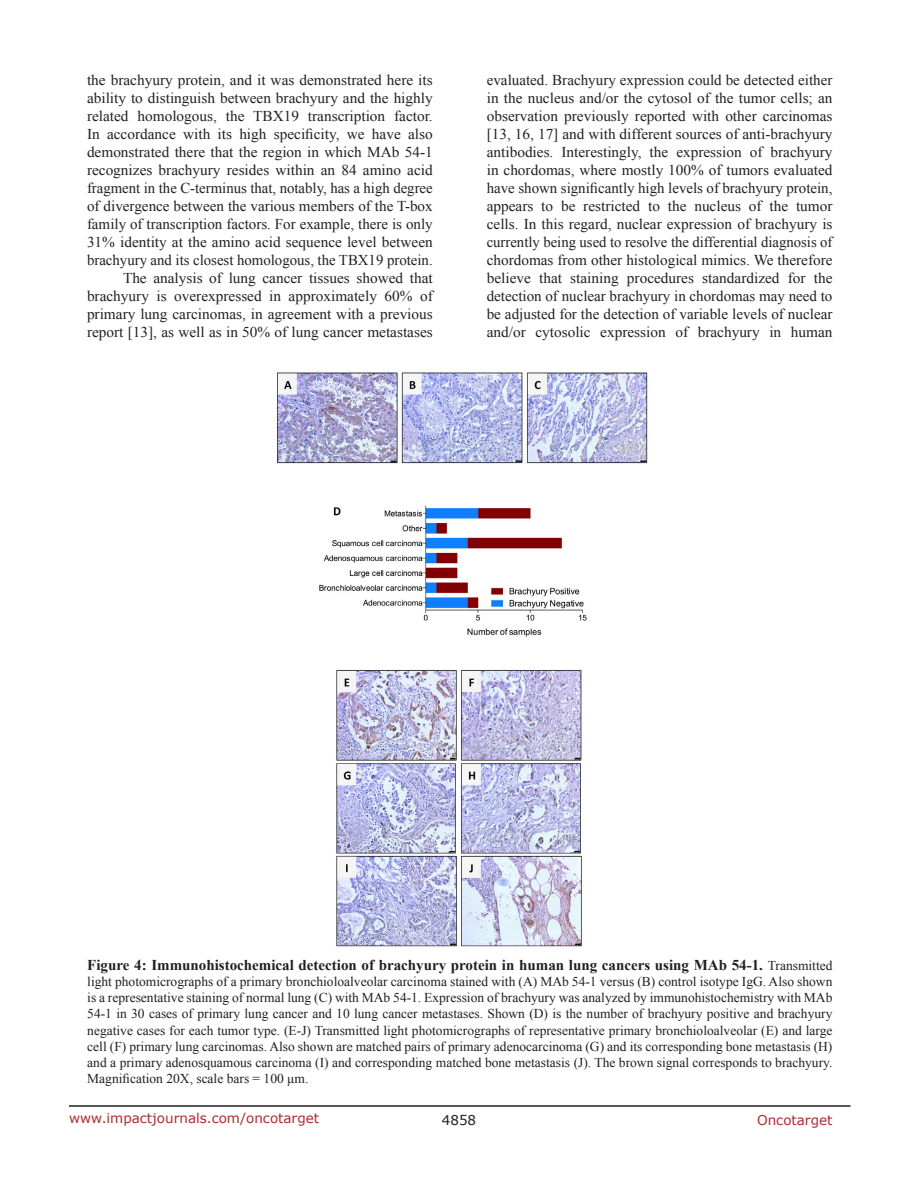
<style>
.page{position:relative;width:918px;height:1188px;background:#fff}
.page>*{position:absolute;margin:0;border:0;box-sizing:border-box;transform-origin:0 0}
.BodyText{font:15px/18px "Times New Roman";color:#221f22;text-align:justify}
.FigureText{font:700 15px "Times New Roman";color:#221f22}
.FigureText-2{font:13.5px/16.2px "Times New Roman";color:#221f22;text-align:justify}
.t1{font:13.5px "Verdana";color:#ac2b31}
.t2{font:13.5px "Verdana";color:#221f22}
.s1{font-weight:400;font-size:13.5px}
</style>
<div class="page">
<hr style="left:69px;top:1105px;width:781px;height:2px;background:#231f20">
<img style="left:277px;top:372px;width:371px;height:575px">
<p class="BodyText" style="left:87px;top:71px;width:347px">the brachyury protein, and it was demonstrated here its ability to distinguish between brachyury and the highly related homologous, the TBX19 transcription factor.<br>In accordance with its high specificity, we have also demonstrated there that the region in which MAb 54-1 recognizes brachyury resides within an 84 amino acid fragment in the C-terminus that, notably, has a high degree of divergence between the various members of the T-box family of transcription factors. For example, there is only 31% identity at the amino acid sequence level between brachyury and its closest homologous, the TBX19 protein.</p>
<p class="BodyText" style="left:87px;top:269px;width:347px;text-indent:36px">The analysis of lung cancer tissues showed that brachyury is overexpressed in approximately 60% of primary lung carcinomas, in agreement with a previous report [13], as well as in 50% of lung cancer metastases</p>
<p class="BodyText" style="left:487px;top:71px;width:347px">evaluated. Brachyury expression could be detected either in the nucleus and/or the cytosol of the tumor cells; an observation previously reported with other carcinomas [13, 16, 17] and with different sources of anti-brachyury antibodies. Interestingly, the expression of brachyury in chordomas, where mostly 100% of tumors evaluated have shown significantly high levels of brachyury protein, appears to be restricted to the nucleus of the tumor cells. In this regard, nuclear expression of brachyury is currently being used to resolve the differential diagnosis of chordomas from other histological mimics. We therefore believe that staining procedures standardized for the detection of nuclear brachyury in chordomas may need to be adjusted for the detection of variable levels of nuclear and/or cytosolic expression of brachyury in human</p>
<p class="FigureText" style="left:87px;top:954px;width:747px">Figure 4: Immunohistochemical detection of brachyury protein in human lung cancers using MAb 54-1. <span class="s1">Transmitted</span></p>
<p class="FigureText-2" style="left:87px;top:973px;width:747px">light photomicrographs of a primary bronchioloalveolar carcinoma stained with (A) MAb 54-1 versus (B) control isotype IgG. Also shown is a representative staining of normal lung (C) with MAb 54-1. Expression of brachyury was analyzed by immunohistochemistry with MAb 54-1 in 30 cases of primary lung cancer and 10 lung cancer metastases. Shown (D) is the number of brachyury positive and brachyury negative cases for each tumor type. (E-J) Transmitted light photomicrographs of representative primary bronchioloalveolar (E) and large cell (F) primary lung carcinomas. Also shown are matched pairs of primary adenocarcinoma (G) and its corresponding bone metastasis (H) and a primary adenosquamous carcinoma (I) and corresponding matched bone metastasis (J). The brown signal corresponds to brachyury.<br>Magnification 20X, scale bars = 100 μm.</p>
<p class="t1" style="left:69px;top:1109px;width:252px">www.impactjournals.com/oncotarget</p>
<p class="t2" style="left:442px;top:1111px;width:36px">4858</p>
<p class="t1" style="left:757px;top:1111px;width:77px">Oncotarget</p>
</div>
